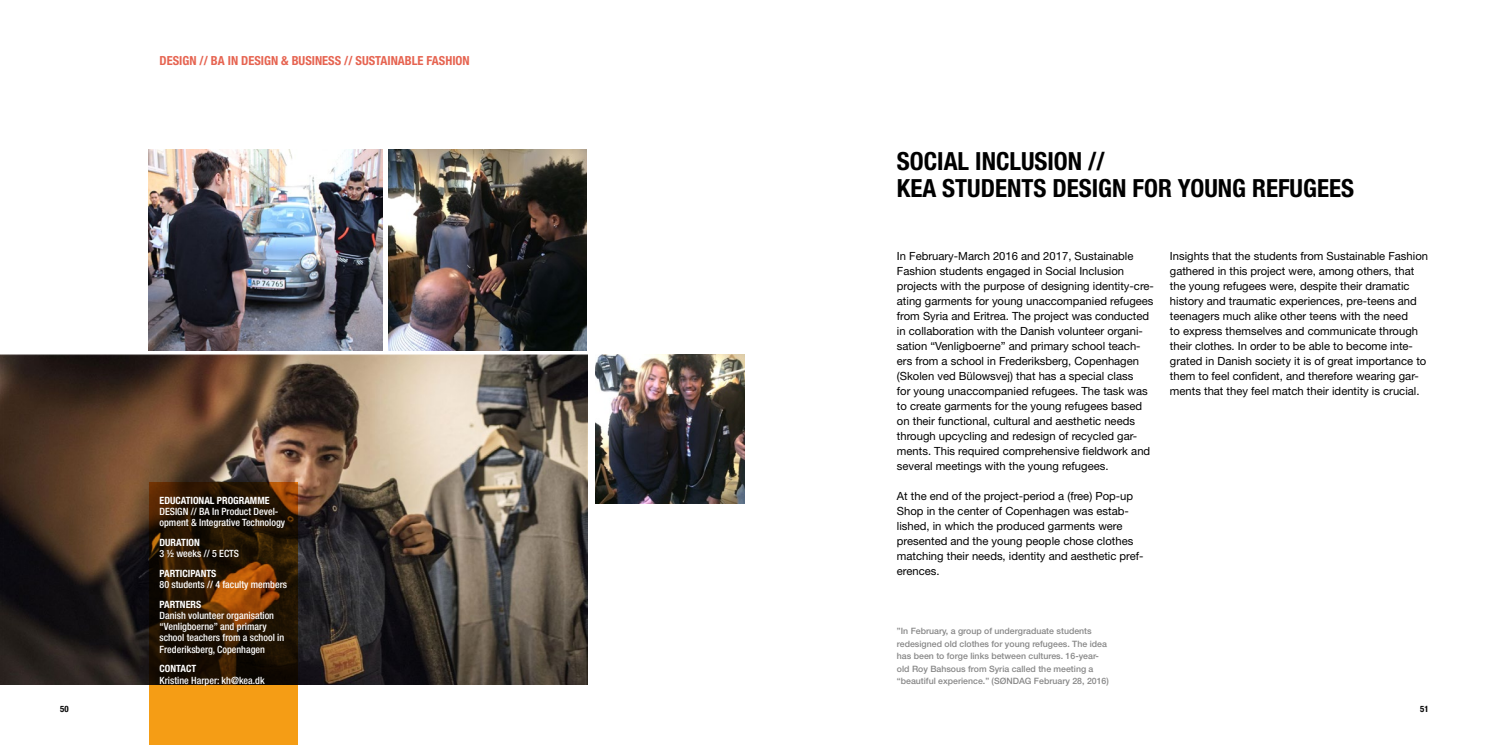
<style>
.page{position:relative;width:1489px;height:745px;background:#fff}
.page>*{position:absolute;margin:0;border:0;box-sizing:border-box;transform-origin:0 0}
.Titel_20_pt{font:700 condensed 25px/27.5px "Helvetica Neue LT Std";color:#000}
.Program_område_10_12{font:700 condensed 12.5px "Helvetica Neue LT Std";color:#e66451}
.Brødtekst{font:11.25px/15px "Helvetica Neue LT Std";color:#000}
.Infobox_brød{font:500 condensed 10px/11.2px "Helvetica Neue LT Std";color:#fff}
.infobox_title{font:700 condensed 10px "Helvetica Neue LT Std";color:#fff}
.t1{font:500 8.75px/12.5px "Helvetica Neue LT Std";color:#878787}
.t2{font:700 condensed 8.75px "Helvetica Neue LT Std";color:#000}
.s1{font-weight:700}
</style>
<div class="page">
<img style="left:0;top:354px;width:587px;height:330px">
<img style="left:149px;top:149px;width:234px;height:201px">
<img style="left:388px;top:149px;width:198px;height:201px">
<img style="left:595px;top:354px;width:149px;height:149px">
<svg style="left:149px;top:482px;width:149px;height:262px;background:#5d3706"></svg>
<p class="Program_område_10_12" style="left:159px;top:53px;width:312px">DESIGN // BA IN DESIGN &amp; BUSINESS // SUSTAINABLE FASHION</p>
<p class="infobox_title" style="left:159px;top:494px;width:111px">EDUCATIONAL PROGRAMME</p>
<p class="Infobox_brød" style="left:159px;top:505px;width:127px">DESIGN // BA In Product Devel&shy;opment &amp; Integrative Technology</p>
<p class="infobox_title" style="left:159px;top:536px;width:42px">DURATION</p>
<p class="Infobox_brød" style="left:159px;top:547px;width:81px">3 ½ weeks // 5 ECTS</p>
<p class="Infobox_brød" style="left:159px;top:567px;width:129px"><span class="s1">PARTICIPANTS<br></span>80 students // 4 faculty members</p>
<p class="infobox_title" style="left:159px;top:597px;width:43px">PARTNERS</p>
<p class="Infobox_brød" style="left:159px;top:609px;width:126px">Danish volunteer organisation “Venligboerne” and primary school teachers from a school in<br>Frederiksberg, Copenhagen</p>
<p class="infobox_title" style="left:159px;top:662px;width:38px">CONTACT</p>
<p class="Infobox_brød" style="left:159px;top:673px;width:107px">Kristine Harper: kh@kea.dk</p>
<p class="Titel_20_pt" style="left:896px;top:147px;width:458px">SOCIAL INCLUSION //<br>KEA STUDENTS DESIGN FOR YOUNG REFUGEES</p>
<p class="Brødtekst" style="left:896px;top:248px;width:258px">In February-March 2016 and 2017, Sustainable Fashion students engaged in Social Inclusion projects with the purpose of designing identity-cre&shy;ating garments for young unaccompanied refugees from Syria and Eritrea. The project was conducted in collaboration with the Danish volunteer organi&shy;sation “Venligboerne” and primary school teach&shy;ers from a school in Frederiksberg, Copenhagen (Skolen ved Bülowsvej) that has a special class<br>for young unaccompanied refugees. The task was to create garments for the young refugees based on their functional, cultural and aesthetic needs through upcycling and redesign of recycled gar&shy;ments. This required comprehensive fieldwork and several meetings with the young refugees.</p>
<p class="Brødtekst" style="left:896px;top:488px;width:248px">At the end of the project-period a (free) Pop-up Shop in the center of Copenhagen was estab&shy;lished, in which the produced garments were presented and the young people chose clothes matching their needs, identity and aesthetic pref&shy;erences.</p>
<p class="Brødtekst" style="left:1169px;top:248px;width:259px">Insights that the students from Sustainable Fashion gathered in this project were, among others, that the young refugees were, despite their dramatic history and traumatic experiences, pre-teens and teenagers much alike other teens with the need<br>to express themselves and communicate through their clothes. In order to be able to become inte&shy;grated in Danish society it is of great importance to them to feel confident, and therefore wearing gar&shy;ments that they feel match their identity is crucial.</p>
<p class="t1" style="left:896px;top:624px;width:213px">”In February, a group of undergraduate students redesigned old clothes for young refugees. The idea has been to forge links between cultures. 16-year&shy;old Roy Bahsous from Syria called the meeting a “beautiful experience.” (SØNDAG February 28, 2016)</p>
<p class="t2" style="left:60px;top:703px;width:10px">50</p>
<p class="t2" style="left:1420px;top:703px;width:10px">51</p>
</div>
